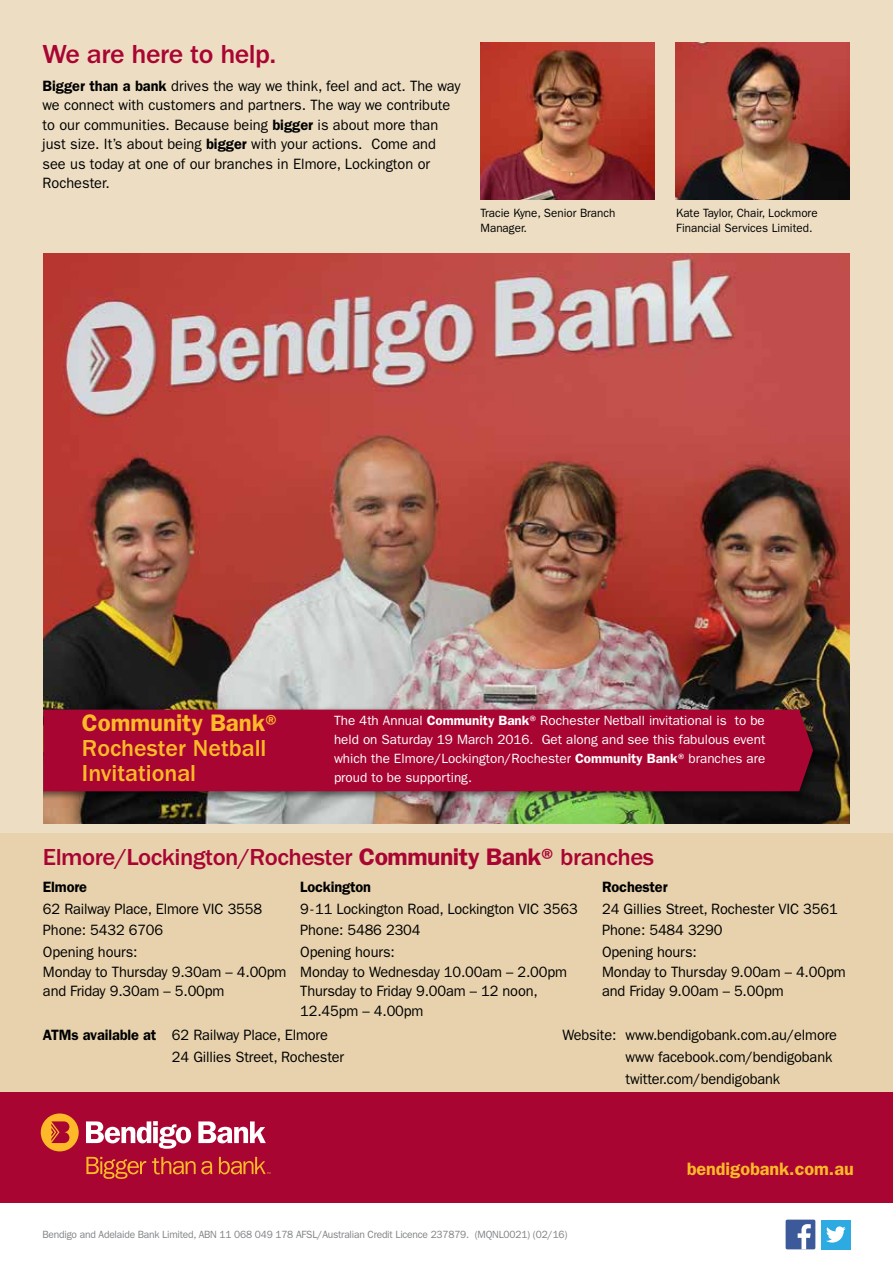
<style>
.page{position:relative;width:893px;height:1263px;background:#fff}
.page>*{position:absolute;margin:0;border:0;box-sizing:border-box;transform-origin:0 0}
.t1{font:500 27px "Franklin Gothic";letter-spacing:-.02em;color:#a90533}
.t2{font:500 24px "Franklin Gothic";letter-spacing:-.02em;color:#a90533}
.t3{font:500 24px/24.9px "ITC Franklin Gothic Std";color:#fdb927}
.t4{font:600 18px "Franklin Gothic";color:#fdb927}
.t5{font:15px/21.6px "Franklin Gothic";letter-spacing:-.01em;color:#000}
.t6{font:600 15px "Franklin Gothic";letter-spacing:-.01em;color:#000}
.t7{font:13.5px/18.8px "ITC Franklin Gothic Std";color:#fff;text-align:justify}
.t8{font:12px/15px "Franklin Gothic";color:#000}
.t9{font:10.5px "Franklin Gothic";letter-spacing:-.02em;color:#808285}
.s1{font-weight:600}
</style>
<div class="page">
<div style="left:0;top:0;width:893px;height:1116px;background:#eddec3"></div>
<div style="left:0;top:833px;width:893px;height:264px;background:#e7d2ad"></div>
<div style="left:786px;top:1219px;width:29px;height:30px;background:#3c5a99;border-radius:2px"></div>
<svg style="left:798px;top:1224px;width:13px;height:25px"></svg>
<div style="left:821px;top:1219px;width:30px;height:30px;background:#2caae1"></div>
<svg style="left:826px;top:1226px;width:20px;height:16px"></svg>
<div style="left:0;top:1092px;width:893px;height:111px;background:#a90533"></div>
<div style="left:41px;top:1113px;width:38px;height:38px;background:#fdb927;border-radius:50%"></div>
<svg style="left:51px;top:1121px;width:18px;height:22px"></svg>
<svg style="left:86px;top:1121px;width:105px;height:28px"></svg>
<svg style="left:198px;top:1121px;width:68px;height:22px"></svg>
<svg style="left:86px;top:1157px;width:60px;height:22px"></svg>
<svg style="left:152px;top:1157px;width:60px;height:17px"></svg>
<svg style="left:219px;top:1157px;width:51px;height:17px"></svg>
<img style="left:675px;top:43px;width:175px;height:157px">
<img style="left:480px;top:43px;width:175px;height:157px">
<img style="left:43px;top:253px;width:807px;height:570px">
<div style="left:43px;top:706px;width:778px;height:94px;background:#000;opacity:.5"></div>
<div style="left:43px;top:710px;width:770px;height:81px;background:#a90533"></div>
<h1 class="t1" style="left:43px;top:39px;width:235px">We are here to help.</h1>
<p class="t5" style="left:43px;top:76px;width:419px;line-height:19.5px"><span class="s1">Bigger than a bank</span> drives the way we think, feel and act. The way we connect with customers and partners. The way we contribute to our communities. Because being <span class="s1">bigger</span> is about more than just size. It’s about being <span class="s1">bigger</span> with your actions. Come and see us today at one of our branches in Elmore, Lockington or Rochester.</p>
<p class="t8" style="left:480px;top:206px;width:136px">Tracie Kyne, Senior Branch<br>Manager.</p>
<p class="t8" style="left:676px;top:206px;width:143px">Kate Taylor, Chair, Lockmore<br>Financial Services Limited.</p>
<h2 class="t3" style="left:82px;top:711px;width:197px"><span class="s1">Community Bank</span>®<br>Rochester Netball<br>Invitational</h2>
<p class="t7" style="left:334px;top:712px;width:433px">The 4th Annual <span class="s1">Community Bank</span>® Rochester Netball invitational is to be held on Saturday 19 March 2016. Get along and see this fabulous event which the Elmore/Lockington/Rochester <span class="s1">Community Bank</span>® branches are proud to be supporting.</p>
<h2 class="t2" style="left:43px;top:843px;width:613px">Elmore/Lockington/Rochester <span class="s1">Community Bank®</span> branches</h2>
<p class="t6" style="left:43px;top:878px;width:46px">Elmore</p>
<p class="t5" style="left:43px;top:898px;width:221px">62 Railway Place, Elmore VIC 3558<br>Phone: 5432 6706<br>Opening hours:</p>
<p class="t5" style="left:43px;top:962px;width:245px;line-height:19.5px">Monday to Thursday 9.30am – 4.00pm and Friday 9.30am – 5.00pm</p>
<p class="t6" style="left:300px;top:878px;width:72px">Lockington</p>
<p class="t5" style="left:300px;top:898px;width:279px">9-11 Lockington Road, Lockington VIC 3563<br>Phone: 5486 2304<br>Opening hours:</p>
<p class="t5" style="left:300px;top:962px;width:268px;line-height:19.5px">Monday to Wednesday 10.00am – 2.00pm<br>Thursday to Friday 9.00am – 12 noon,<br>12.45pm – 4.00pm</p>
<p class="t6" style="left:602px;top:878px;width:67px">Rochester</p>
<p class="t5" style="left:602px;top:898px;width:237px">24 Gillies Street, Rochester VIC 3561<br>Phone: 5484 3290<br>Opening hours:</p>
<p class="t5" style="left:602px;top:962px;width:245px;line-height:19.5px">Monday to Thursday 9.00am – 4.00pm and Friday 9.00am – 5.00pm</p>
<p class="t5" style="left:172px;top:1024px;width:174px;text-indent:-129px"><span class="s1">ATMs available at</span> 62 Railway Place, Elmore<br>24 Gillies Street, Rochester</p>
<p class="t5" style="left:626px;top:1024px;width:213px;text-indent:-63px">Website: www.bendigobank.com.au/elmore www facebook.com/bendigobank twitter.com/bendigobank</p>
<p class="t9" style="left:43px;top:1229px;width:527px">Bendigo and Adelaide Bank Limited, ABN 11 068 049 178 AFSL/Australian Credit Licence 237879. (MQNL0021) (02/16)</p>
<p class="t4" style="left:687px;top:1158px;width:169px">bendigobank.com.au</p>
</div>
